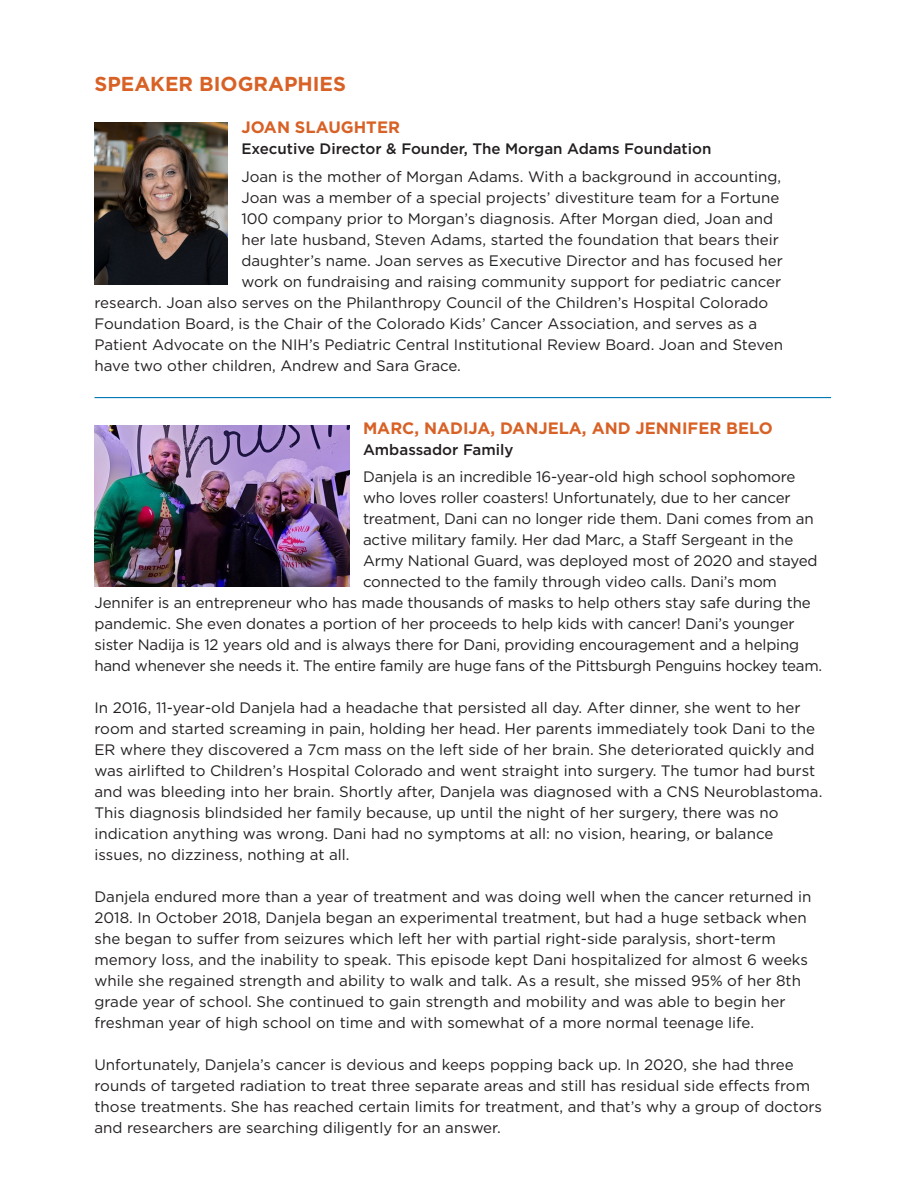
<style>
.page{position:relative;width:918px;height:1188px;background:#fff}
.page>*{position:absolute;margin:0;border:0;box-sizing:border-box;transform-origin:0 0}
.t1{font:700 20.1px "Gotham";color:#d86126}
.t2{font:700 16.5px "Gotham";color:#d86126}
.t3{font:15.15px/21px "Gotham";color:#231f20}
.t4{font:15.15px "Gotham";letter-spacing:-.02em;color:#231f20}
.t5{font:500 15.15px "Gotham";color:#231f20}
</style>
<div class="page">
<img style="left:94px;top:123px;width:134px;height:162px">
<hr style="left:94px;top:397px;width:737px;height:1px;background:#0078b3">
<img style="left:94px;top:425px;width:256px;height:162px">
<p class="t1" style="left:94px;top:72px;width:253px">SPEAKER BIOGRAPHIES</p>
<p class="t2" style="left:241px;top:118px;width:160px">JOAN SLAUGHTER</p>
<p class="t5" style="left:241px;top:140px;width:472px">Executive Director &amp; Founder, The Morgan Adams Foundation</p>
<p class="t3" style="left:241px;top:166px;width:541px">Joan is the mother of Morgan Adams. With a background in accounting,</p>
<p class="t3" style="left:241px;top:187px;width:540px">Joan was a member of a special projects’ divestiture team for a Fortune</p>
<p class="t3" style="left:241px;top:208px;width:533px">100 company prior to Morgan’s diagnosis. After Morgan died, Joan and</p>
<p class="t3" style="left:241px;top:229px;width:539px">her late husband, Steven Adams, started the foundation that bears their</p>
<p class="t3" style="left:241px;top:250px;width:543px">daughter’s name. Joan serves as Executive Director and has focused her</p>
<p class="t3" style="left:241px;top:271px;width:541px">work on fundraising and raising community support for pediatric cancer</p>
<p class="t3" style="left:94px;top:292px;width:675px">research. Joan also serves on the Philanthropy Council of the Children’s Hospital Colorado</p>
<p class="t3" style="left:94px;top:313px;width:664px">Foundation Board, is the Chair of the Colorado Kids’ Cancer Association, and serves as a</p>
<p class="t3" style="left:94px;top:334px;width:690px">Patient Advocate on the NIH’s Pediatric Central Institutional Review Board. Joan and Steven</p>
<p class="t3" style="left:94px;top:355px;width:368px">have two other children, Andrew and Sara Grace.</p>
<p class="t2" style="left:363px;top:418px;width:411px">MARC, NADIJA, DANJELA, AND JENNIFER BELO</p>
<p class="t5" style="left:363px;top:441px;width:152px">Ambassador Family</p>
<p class="t3" style="left:363px;top:466px;width:434px">Danjela is an incredible 16-year-old high school sophomore</p>
<p class="t3" style="left:363px;top:487px;width:429px">who loves roller coasters! Unfortunately, due to her cancer</p>
<p class="t3" style="left:363px;top:508px;width:452px">treatment, Dani can no longer ride them. Dani comes from an</p>
<p class="t3" style="left:363px;top:529px;width:432px">active military family. Her dad Marc, a Staff Sergeant in the</p>
<p class="t3" style="left:363px;top:550px;width:456px">Army National Guard, was deployed most of 2020 and stayed</p>
<p class="t3" style="left:363px;top:571px;width:416px">connected to the family through video calls. Dani’s mom</p>
<p class="t3" style="left:94px;top:592px;width:718px">Jennifer is an entrepreneur who has made thousands of masks to help others stay safe during the</p>
<p class="t3" style="left:94px;top:613px;width:702px">pandemic. She even donates a portion of her proceeds to help kids with cancer! Dani’s younger</p>
<p class="t3" style="left:94px;top:634px;width:706px">sister Nadija is 12 years old and is always there for Dani, providing encouragement and a helping</p>
<p class="t4" style="left:94px;top:657px;width:729px">hand whenever she needs it. The entire family are huge fans of the Pittsburgh Penguins hockey team.</p>
<p class="t3" style="left:94px;top:697px;width:729px">In 2016, 11-year-old Danjela had a headache that persisted all day. After dinner, she went to her room and started screaming in pain, holding her head. Her parents immediately took Dani to the ER where they discovered a 7cm mass on the left side of her brain. She deteriorated quickly and was airlifted to Children’s Hospital Colorado and went straight into surgery. The tumor had burst and was bleeding into her brain. Shortly after, Danjela was diagnosed with a CNS Neuroblastoma.<br>This diagnosis blindsided her family because, up until the night of her surgery, there was no indication anything was wrong. Dani had no symptoms at all: no vision, hearing, or balance issues, no dizziness, nothing at all.</p>
<p class="t3" style="left:94px;top:886px;width:718px">Danjela endured more than a year of treatment and was doing well when the cancer returned in 2018. In October 2018, Danjela began an experimental treatment, but had a huge setback when she began to suffer from seizures which left her with partial right-side paralysis, short-term memory loss, and the inability to speak. This episode kept Dani hospitalized for almost 6 weeks while she regained strength and ability to walk and talk. As a result, she missed 95% of her 8th grade year of school. She continued to gain strength and mobility and was able to begin her freshman year of high school on time and with somewhat of a more normal teenage life.</p>
<p class="t3" style="left:94px;top:1054px;width:729px">Unfortunately, Danjela’s cancer is devious and keeps popping back up. In 2020, she had three rounds of targeted radiation to treat three separate areas and still has residual side effects from those treatments. She has reached certain limits for treatment, and that’s why a group of doctors and researchers are searching diligently for an answer.</p>
</div>
